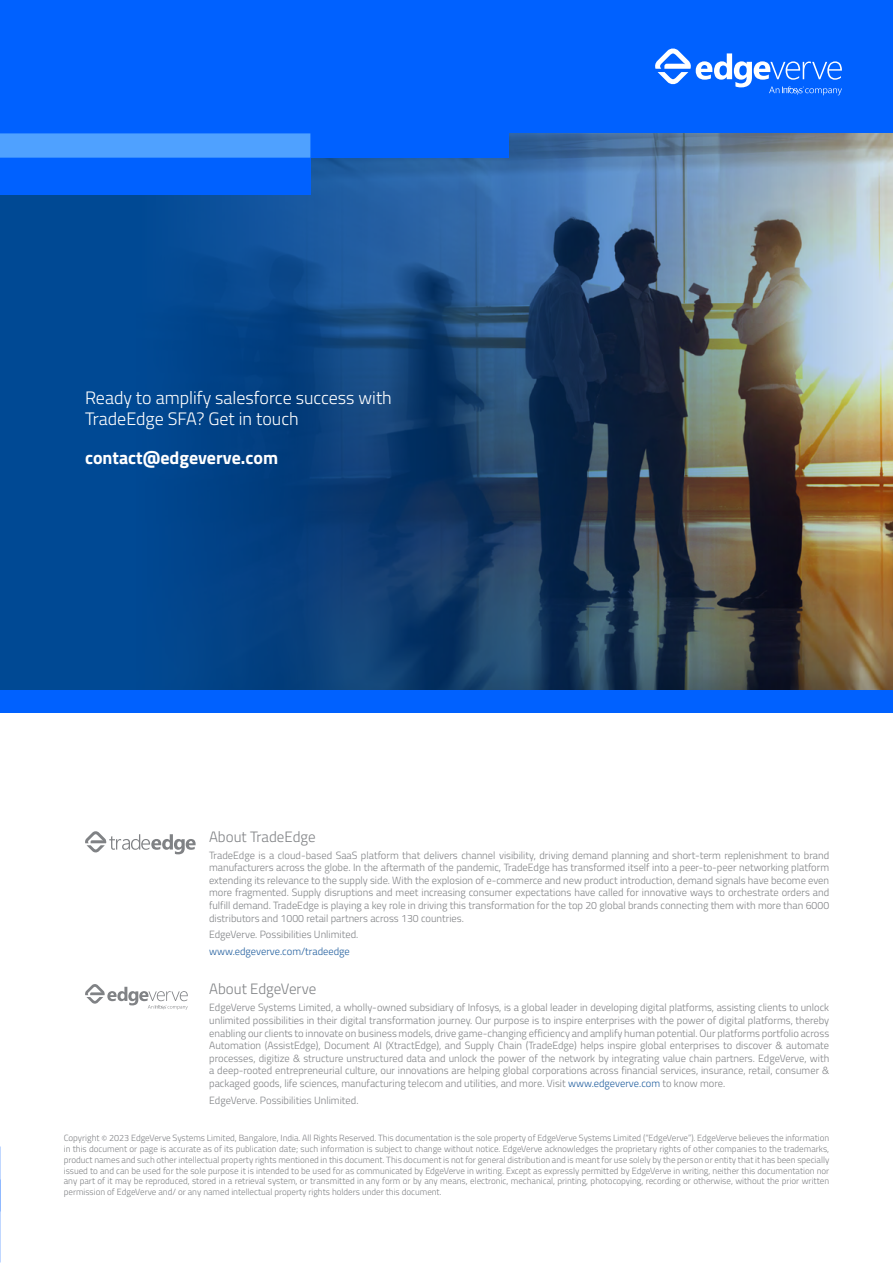
<style>
.page{position:relative;width:893px;height:1263px;background:#fff}
.page>*{position:absolute;margin:0;border:0;box-sizing:border-box;transform-origin:0 0}
.t1{font:300 18px/21.6px "Titillium Web";color:#fff}
.t2{font:700 18px "Titillium Web";color:#fff}
.t3{font:300 15px "Titillium Web";color:#808285}
.t4{font:300 10.5px/12.6px "Titillium Web";color:#808285;text-align:justify}
.t5{font:300 10.5px "Titillium Web";color:#215e9e}
.t6{font:300 9px/10.8px "Titillium Web";color:#808285;text-align:justify}
.s1{color:#215e9e}
</style>
<div class="page">
<div style="left:0;top:0;width:893px;height:712px;background:#0061ff"></div>
<img style="left:0;top:133px;width:893px;height:557px">
<div style="left:13px;top:133px;width:496px;height:25px;background:#0061ff"></div>
<div style="left:0;top:97px;width:310px;height:97px;background:#0061ff"></div>
<div style="left:0;top:133px;width:310px;height:25px;background:#4fa1ff"></div>
<svg style="left:655px;top:48px;width:187px;height:47px"></svg>
<svg style="left:85px;top:831px;width:111px;height:23px"></svg>
<svg style="left:85px;top:984px;width:103px;height:26px"></svg>
<h1 class="t1" style="left:85px;top:386px;width:308px">Ready to amplify salesforce success with<br>TradeEdge SFA? Get in touch</h1>
<h1 class="t2" style="left:85px;top:444px;width:195px">contact@edgeverve.com</h1>
<h2 class="t3" style="left:209px;top:825px;width:108px">About TradeEdge</h2>
<p class="t4" style="left:209px;top:848px;width:622px">TradeEdge is a cloud-based SaaS platform that delivers channel visibility, driving demand planning and short-term replenishment to brand manufacturers across the globe. In the aftermath of the pandemic, TradeEdge has transformed itself into a peer-to-peer networking platform extending its relevance to the supply side. With the explosion of e-commerce and new product introduction, demand signals have become even more fragmented. Supply disruptions and meet increasing consumer expectations have called for innovative ways to orchestrate orders and fulfill demand. TradeEdge is playing a key role in driving this transformation for the top 20 global brands connecting them with more than 6000 distributors and 1000 retail partners across 130 countries.</p>
<p class="t4" style="left:209px;top:928px;width:151px">EdgeVerve. Possibilities Unlimited.</p>
<p class="t5" style="left:209px;top:944px;width:142px">www.edgeverve.com/tradeedge</p>
<h2 class="t3" style="left:209px;top:978px;width:109px">About EdgeVerve</h2>
<p class="t4" style="left:209px;top:1001px;width:621px">EdgeVerve Systems Limited, a wholly-owned subsidiary of Infosys, is a global leader in developing digital platforms, assisting clients to unlock unlimited possibilities in their digital transformation journey. Our purpose is to inspire enterprises with the power of digital platforms, thereby enabling our clients to innovate on business models, drive game-changing efficiency and amplify human potential. Our platforms portfolio across Automation (AssistEdge), Document AI (XtractEdge), and Supply Chain (TradeEdge) helps inspire global enterprises to discover &amp; automate processes, digitize &amp; structure unstructured data and unlock the power of the network by integrating value chain partners. EdgeVerve, with a deep-rooted entrepreneurial culture, our innovations are helping global corporations across financial services, insurance, retail, consumer &amp; packaged goods, life sciences, manufacturing telecom and utilities, and more. Visit <span class="s1">www.edgeverve.com</span> to know more.</p>
<p class="t4" style="left:209px;top:1093px;width:151px">EdgeVerve. Possibilities Unlimited.</p>
<p class="t6" style="left:64px;top:1132px;width:767px">Copyright © 2023 EdgeVerve Systems Limited, Bangalore, India. All Rights Reserved. This documentation is the sole property of EdgeVerve Systems Limited (“EdgeVerve”). EdgeVerve believes the information in this document or page is accurate as of its publication date; such information is subject to change without notice. EdgeVerve acknowledges the proprietary rights of other companies to the trademarks, product names and such other intellectual property rights mentioned in this document. This document is not for general distribution and is meant for use solely by the person or entity that it has been specially issued to and can be used for the sole purpose it is intended to be used for as communicated by EdgeVerve in writing. Except as expressly permitted by EdgeVerve in writing, neither this documentation nor any part of it may be reproduced, stored in a retrieval system, or transmitted in any form or by any means, electronic, mechanical, printing, photocopying, recording or otherwise, without the prior written permission of EdgeVerve and/ or any named intellectual property rights holders under this document.</p>
</div>
